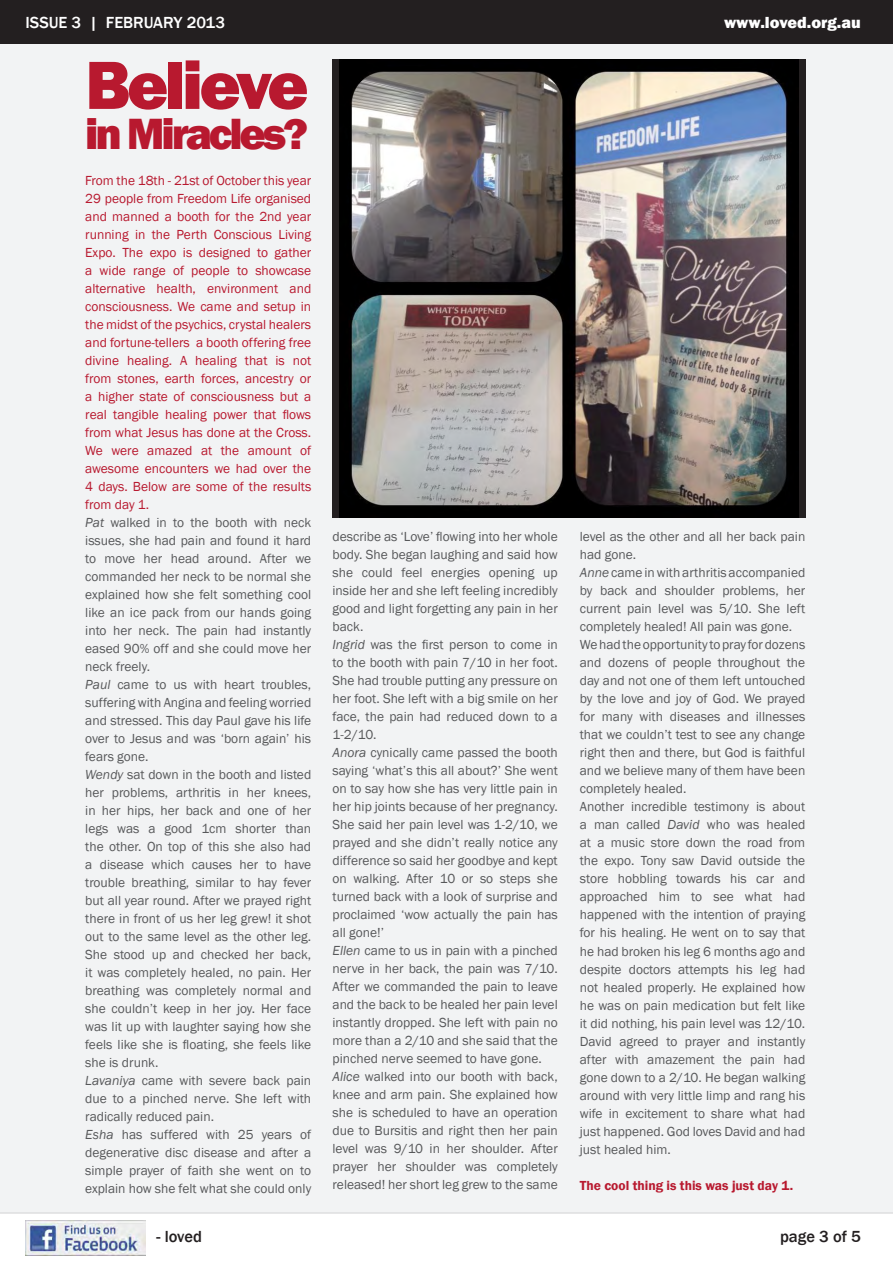
<style>
.page{position:relative;width:893px;height:1263px;background:#fff}
.page>*{position:absolute;margin:0;border:0;box-sizing:border-box;transform-origin:0 0}
.Heading2{font:800 70.5px "Franklin Gothic";letter-spacing:-.05em;color:#b8192f}
.Heading2-2{font:800 45px "Franklin Gothic";letter-spacing:-.07em;color:#b8192f}
.t1{font:500 16.5px "Franklin Gothic";color:#fff}
.t2{font:800 16.5px "Franklin Gothic";color:#fff}
.t3{font:500 16.5px "Franklin Gothic";color:#231f20}
.Text{font:13.5px/18px "Franklin Gothic";color:#57585a;text-align:justify}
.Text-2{font:13.5px/18px "Franklin Gothic";color:#b8192f;text-align:justify}
.Text-3{font:600 13.5px "Franklin Gothic";color:#b8192f}
.s1{font-style:italic}
</style>
<div class="page">
<div style="left:0;top:29px;width:893px;height:1234px;background:#f2f3f4"></div>
<svg style="left:333px;top:60px;width:473px;height:458px;background:#1e1a1b"></svg>
<img style="left:340px;top:60px;width:458px;height:458px">
<div style="left:0;top:0;width:893px;height:44px;background:#231f20"></div>
<div style="left:0;top:1212px;width:893px;height:51px;background:#fff"></div>
<img style="left:26px;top:1220px;width:119px;height:36px">
<p class="t1" style="left:26px;top:12px;width:201px">ISSUE 3 | FEBRUARY 2013</p>
<p class="t2" style="left:724px;top:12px;width:138px">www.loved.org.au</p>
<p class="Heading2" style="left:85px;top:40px;width:225px">Believe</p>
<p class="Heading2-2" style="left:85px;top:105px;width:224px">in Miracles?</p>
<p class="Text-2" style="left:85px;top:172px;width:228px">From the 18th - 21st of October this year 29 people from Freedom Life organised and manned a booth for the 2nd year running in the Perth Conscious Living Expo. The expo is designed to gather a wide range of people to showcase alternative health, environment and consciousness. We came and setup in the midst of the psychics, crystal healers and fortune-tellers a booth offering free divine healing. A healing that is not from stones, earth forces, ancestry or a higher state of consciousness but a real tangible healing power that flows from what Jesus has done at the Cross.<br>We were amazed at the amount of awesome encounters we had over the 4 days. Below are some of the results from day 1.</p>
<p class="Text" style="left:85px;top:514px;width:228px"><span class="s1">Pat</span> walked in to the booth with neck issues, she had pain and found it hard to move her head around. After we commanded her neck to be normal she explained how she felt something cool like an ice pack from our hands going into her neck. The pain had instantly eased 90% off and she could move her neck freely.</p>
<p class="Text" style="left:85px;top:676px;width:228px"><span class="s1">Paul</span> came to us with heart troubles, suffering with Angina and feeling worried and stressed. This day Paul gave his life over to Jesus and was ‘born again’ his fears gone.</p>
<p class="Text" style="left:85px;top:766px;width:228px"><span class="s1">Wendy</span> sat down in the booth and listed her problems, arthritis in her knees, in her hips, her back and one of her legs was a good 1cm shorter than the other. On top of this she also had a disease which causes her to have trouble breathing, similar to hay fever but all year round. After we prayed right there in front of us her leg grew! it shot out to the same level as the other leg.<br>She stood up and checked her back, it was completely healed, no pain. Her breathing was completely normal and she couldn’t keep in her joy. Her face was lit up with laughter saying how she feels like she is floating, she feels like she is drunk.</p>
<p class="Text" style="left:85px;top:1072px;width:227px"><span class="s1">Lavaniya</span> came with severe back pain due to a pinched nerve. She left with radically reduced pain.</p>
<p class="Text" style="left:85px;top:1126px;width:228px"><span class="s1">Esha</span> has suffered with 25 years of degenerative disc disease and after a simple prayer of faith she went on to explain how she felt what she could only</p>
<p class="Text" style="left:333px;top:528px;width:227px">describe as ‘Love’ flowing into her whole body. She began laughing and said how she could feel energies opening up inside her and she left feeling incredibly good and light forgetting any pain in her back.</p>
<p class="Text" style="left:333px;top:636px;width:227px"><span class="s1">Ingrid</span> was the first person to come in to the booth with pain 7/10 in her foot.<br>She had trouble putting any pressure on her foot. She left with a big smile on her face, the pain had reduced down to a 1-2/10.</p>
<p class="Text" style="left:333px;top:744px;width:227px"><span class="s1">Anora</span> cynically came passed the booth saying ‘what’s this all about?’ She went on to say how she has very little pain in her hip joints because of her pregnancy.<br>She said her pain level was 1-2/10, we prayed and she didn’t really notice any difference so said her goodbye and kept on walking. After 10 or so steps she turned back with a look of surprise and proclaimed ‘wow actually the pain has all gone!’</p>
<p class="Text" style="left:333px;top:942px;width:227px"><span class="s1">Ellen</span> came to us in pain with a pinched nerve in her back, the pain was 7/10.<br>After we commanded the pain to leave and the back to be healed her pain level instantly dropped. She left with pain no more than a 2/10 and she said that the pinched nerve seemed to have gone.</p>
<p class="Text" style="left:333px;top:1068px;width:227px"><span class="s1">Alice</span> walked into our booth with back, knee and arm pain. She explained how she is scheduled to have an operation due to Bursitis and right then her pain level was 9/10 in her shoulder. After prayer her shoulder was completely released! her short leg grew to the same</p>
<p class="Text" style="left:580px;top:528px;width:227px">level as the other and all her back pain had gone.</p>
<p class="Text" style="left:580px;top:564px;width:227px"><span class="s1">Anne</span> came in with arthritis accompanied by back and shoulder problems, her current pain level was 5/10. She left completely healed! All pain was gone.</p>
<p class="Text" style="left:580px;top:636px;width:227px">We had the opportunity to pray for dozens and dozens of people throughout the day and not one of them left untouched by the love and joy of God. We prayed for many with diseases and illnesses that we couldn’t test to see any change right then and there, but God is faithful and we believe many of them have been completely healed.</p>
<p class="Text" style="left:580px;top:798px;width:227px">Another incredible testimony is about a man called <span class="s1">David</span> who was healed at a music store down the road from the expo. Tony saw David outside the store hobbling towards his car and approached him to see what had happened with the intention of praying for his healing. He went on to say that he had broken his leg 6 months ago and despite doctors attempts his leg had not healed properly. He explained how he was on pain medication but felt like it did nothing, his pain level was 12/10.<br>David agreed to prayer and instantly after with amazement the pain had gone down to a 2/10. He began walking around with very little limp and rang his wife in excitement to share what had just happened. God loves David and had just healed him.</p>
<p class="Text-3" style="left:580px;top:1177px;width:215px">The cool thing is this was just day 1.</p>
<p class="t3" style="left:157px;top:1226px;width:47px">- loved</p>
<p class="t3" style="left:780px;top:1226px;width:82px">page 3 of 5</p>
</div>
